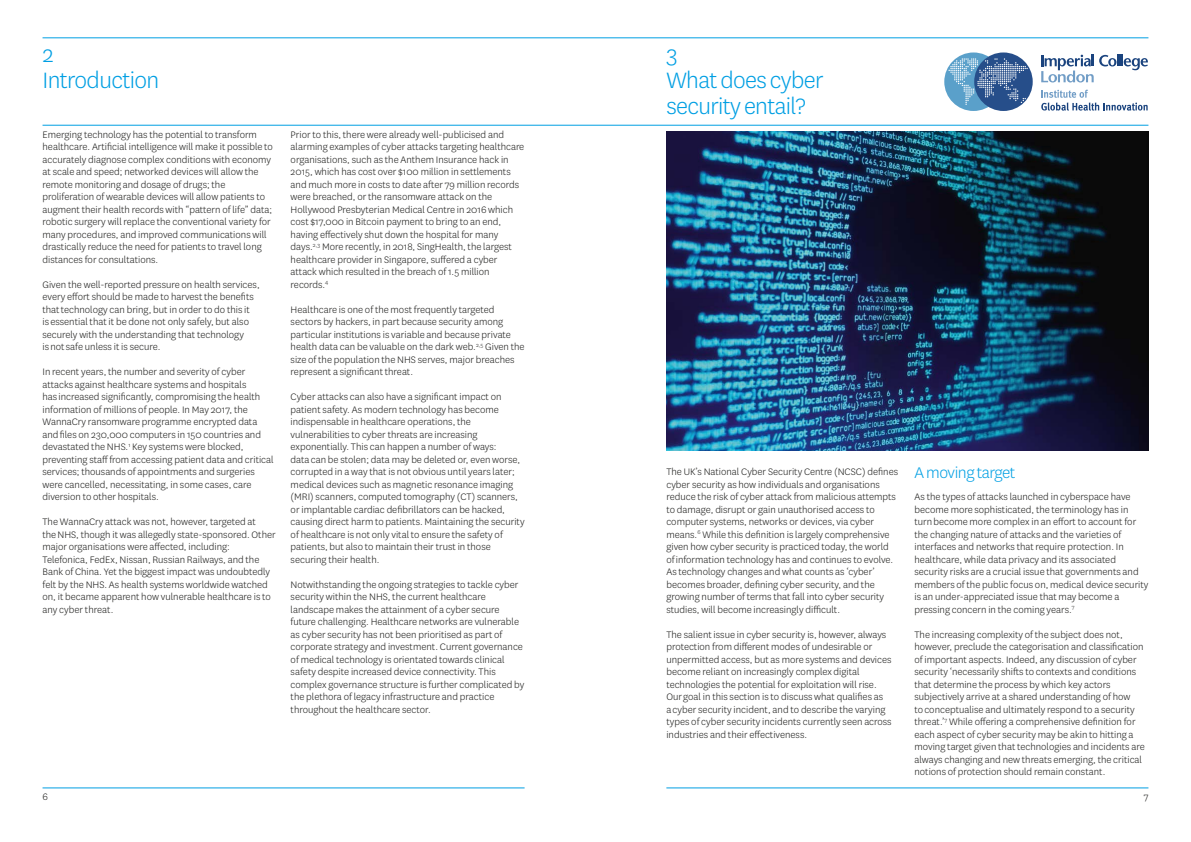
<style>
.page{position:relative;width:1191px;height:842px;background:#fff}
.page>*{position:absolute;margin:0;border:0;box-sizing:border-box;transform-origin:0 0}
._01_Heading{font:300 26px/26px "National";letter-spacing:-.025em;color:#009fe3}
._01_Smaller_heading{font:300 18px "National";letter-spacing:-.025em;color:#009fe3}
._00_Text_f_o{font:300 11px/12.5px "National";color:#1d1d1b}
</style>
<div class="page">
<hr style="left:43px;top:125px;width:1105px;height:1px;background:#009fe3">
<hr style="left:43px;top:38px;width:1105px;height:1px;background:#009fe3">
<hr style="left:666px;top:788px;width:482px;height:1px;background:#009fe3">
<hr style="left:43px;top:788px;width:481px;height:1px;background:#009fe3">
<div style="left:944px;top:52px;width:58px;height:59px;background:#5aa0ca;border-radius:50%"></div>
<svg style="left:1041px;top:55px;width:106px;height:27px"></svg>
<svg style="left:1041px;top:90px;width:106px;height:21px"></svg>
<div style="left:974px;top:52px;width:58px;height:59px;background:#264e8a;border-radius:50%"></div>
<svg style="left:948px;top:58px;width:79px;height:47px"></svg>
<img style="left:666px;top:131px;width:482px;height:319px">
<p class="_01_Heading" style="left:43px;top:40px;width:13px">2</p>
<p class="_01_Heading" style="left:43px;top:66px;width:118px">Introduction</p>
<p class="_00_Text_f_o" style="left:43px;top:128px;width:232px">Emerging technology has the potential to transform healthcare. Artificial intelligence will make it possible to accurately diagnose complex conditions with economy at scale and speed; networked devices will allow the remote monitoring and dosage of drugs; the proliferation of wearable devices will allow patients to augment their health records with “pattern of life” data; robotic surgery will replace the conventional variety for many procedures, and improved communications will drastically reduce the need for patients to travel long distances for consultations.</p>
<p class="_00_Text_f_o" style="left:43px;top:278px;width:219px">Given the well-reported pressure on health services, every effort should be made to harvest the benefits that technology can bring, but in order to do this it<br>is essential that it be done not only safely, but also securely with the understanding that technology<br>is not safe unless it is secure.</p>
<p class="_00_Text_f_o" style="left:43px;top:365px;width:233px">In recent years, the number and severity of cyber attacks against healthcare systems and hospitals<br>has increased significantly, compromising the health information of millions of people. In May 2017, the WannaCry ransomware programme encrypted data and files on 230,000 computers in 150 countries and devastated the NHS.<sup>1</sup> Key systems were blocked, preventing staff from accessing patient data and critical services; thousands of appointments and surgeries were cancelled, necessitating, in some cases, care diversion to other hospitals.</p>
<p class="_00_Text_f_o" style="left:43px;top:515px;width:235px">The WannaCry attack was not, however, targeted at<br>the NHS, though it was allegedly state-sponsored. Other major organisations were affected, including:<br>Telefonica, FedEx, Nissan, Russian Railways, and the Bank of China. Yet the biggest impact was undoubtedly felt by the NHS. As health systems worldwide watched on, it became apparent how vulnerable healthcare is to any cyber threat.</p>
<p class="_00_Text_f_o" style="left:291px;top:128px;width:235px">Prior to this, there were already well-publicised and alarming examples of cyber attacks targeting healthcare organisations, such as the Anthem Insurance hack in 2015, which has cost over $100 million in settlements and much more in costs to date after 79 million records were breached, or the ransomware attack on the Hollywood Presbyterian Medical Centre in 2016 which cost $17,000 in Bitcoin payment to bring to an end, having effectively shut down the hospital for many days.<sup>2,3</sup> More recently, in 2018, SingHealth, the largest healthcare provider in Singapore, suffered a cyber attack which resulted in the breach of 1.5 million records.<sup>4</sup></p>
<p class="_00_Text_f_o" style="left:291px;top:303px;width:235px">Healthcare is one of the most frequently targeted sectors by hackers, in part because security among particular institutions is variable and because private health data can be valuable on the dark web.<sup>2,5</sup> Given the size of the population the NHS serves, major breaches represent a significant threat.</p>
<p class="_00_Text_f_o" style="left:291px;top:390px;width:235px">Cyber attacks can also have a significant impact on patient safety. As modern technology has become indispensable in healthcare operations, the vulnerabilities to cyber threats are increasing exponentially. This can happen a number of ways:<br>data can be stolen; data may be deleted or, even worse, corrupted in a way that is not obvious until years later; medical devices such as magnetic resonance imaging (MRI) scanners, computed tomography (CT) scanners, or implantable cardiac defibrillators can be hacked, causing direct harm to patients. Maintaining the security of healthcare is not only vital to ensure the safety of patients, but also to maintain their trust in those securing their health.</p>
<p class="_00_Text_f_o" style="left:291px;top:578px;width:235px">Notwithstanding the ongoing strategies to tackle cyber security within the NHS, the current healthcare landscape makes the attainment of a cyber secure future challenging. Healthcare networks are vulnerable as cyber security has not been prioritised as part of corporate strategy and investment. Current governance of medical technology is orientated towards clinical safety despite increased device connectivity. This complex governance structure is further complicated by the plethora of legacy infrastructure and practice throughout the healthcare sector.</p>
<p class="_01_Heading" style="left:666px;top:40px;width:13px">3</p>
<p class="_01_Heading" style="left:666px;top:66px;width:159px">What does cyber security entail?</p>
<p class="_00_Text_f_o" style="left:666px;top:465px;width:233px">The UK’s National Cyber Security Centre (NCSC) defines cyber security as how individuals and organisations reduce the risk of cyber attack from malicious attempts to damage, disrupt or gain unauthorised access to computer systems, networks or devices, via cyber means.<sup>6</sup> While this definition is largely comprehensive given how cyber security is practiced today, the world of information technology has and continues to evolve.<br>As technology changes and what counts as ‘cyber’ becomes broader, defining cyber security, and the growing number of terms that fall into cyber security studies, will become increasingly difficult.</p>
<p class="_00_Text_f_o" style="left:666px;top:628px;width:227px">The salient issue in cyber security is, however, always protection from different modes of undesirable or unpermitted access, but as more systems and devices become reliant on increasingly complex digital technologies the potential for exploitation will rise.<br>Our goal in this section is to discuss what qualifies as<br>a cyber security incident, and to describe the varying types of cyber security incidents currently seen across industries and their effectiveness.</p>
<p class="_01_Smaller_heading" style="left:914px;top:461px;width:102px">A moving target</p>
<p class="_00_Text_f_o" style="left:914px;top:490px;width:235px">As the types of attacks launched in cyberspace have become more sophisticated, the terminology has in turn become more complex in an effort to account for the changing nature of attacks and the varieties of interfaces and networks that require protection. In healthcare, while data privacy and its associated security risks are a crucial issue that governments and members of the public focus on, medical device security is an under-appreciated issue that may become a pressing concern in the coming years.<sup>7</sup></p>
<p class="_00_Text_f_o" style="left:914px;top:628px;width:232px">The increasing complexity of the subject does not, however, preclude the categorisation and classification of important aspects. Indeed, any discussion of cyber security ‘necessarily shifts to contexts and conditions that determine the process by which key actors subjectively arrive at a shared understanding of how<br>to conceptualise and ultimately respond to a security threat.’<sup>7</sup> While offering a comprehensive definition for each aspect of cyber security may be akin to hitting a moving target given that technologies and incidents are always changing and new threats emerging, the critical notions of protection should remain constant.</p>
<p class="_00_Text_f_o" style="left:43px;top:790px;width:7px">6</p>
<p class="_00_Text_f_o" style="left:1143px;top:790px;width:6px">7</p>
</div>
